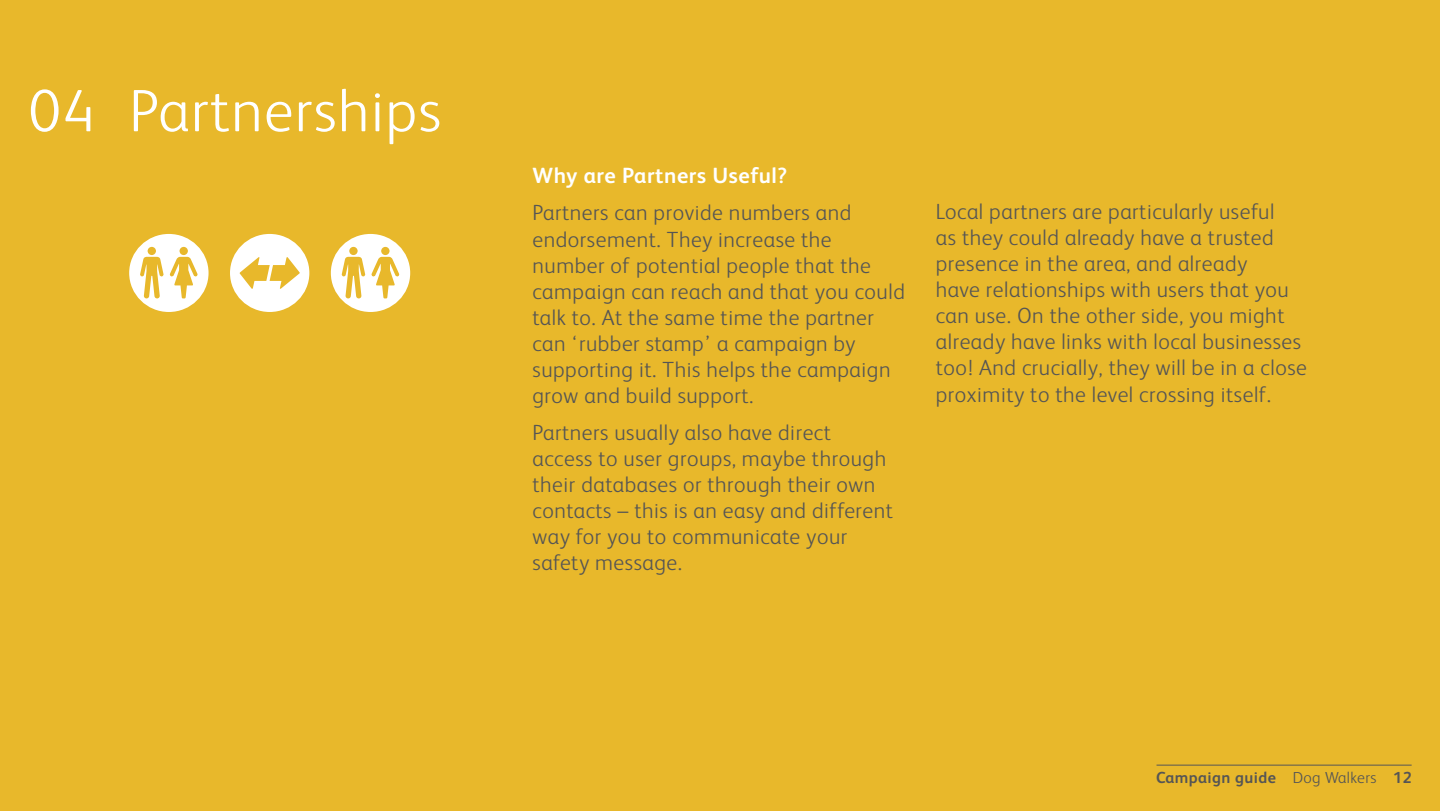
<style>
.page{position:relative;width:1440px;height:811px;background:#e8b82b}
.page>*{position:absolute;margin:0;border:0;box-sizing:border-box;transform-origin:0 0}
.t1{font:300 60px "FS Albert";letter-spacing:.025em;color:#fff}
.t2{font:300 22px/26px "FS Albert";letter-spacing:.025em;color:#555}
.t3{font:700 22px "FS Albert";letter-spacing:.025em;color:#fff}
.t4{font:700 16px "FS Albert";letter-spacing:.025em;color:#555}
.s1{font-weight:300}
</style>
<div class="page">
<svg style="left:129px;top:234px;width:80px;height:78px"></svg>
<svg style="left:331px;top:234px;width:79px;height:78px"></svg>
<svg style="left:230px;top:234px;width:79px;height:78px"></svg>
<hr style="left:1157px;top:764px;width:255px;height:1px;background:#555">
<h1 class="t1" style="left:28px;top:71px;width:414px">04 Partnerships</h1>
<p class="t3" style="left:533px;top:161px;width:256px">Why are Partners Useful?</p>
<p class="t2" style="left:533px;top:199px;width:374px">Partners can provide numbers and endorsement. They increase the number of potential people that the campaign can reach and that you could talk to. At the same time the partner can ‘rubber stamp’ a campaign by supporting it. This helps the campaign grow and build support.</p>
<p class="t2" style="left:533px;top:418px;width:362px">Partners usually also have direct access to user groups, maybe through their databases or through their own contacts – this is an easy and different way for you to communicate your safety message.</p>
<p class="t2" style="left:936px;top:198px;width:373px">Local partners are particularly useful<br>as they could already have a trusted presence in the area, and already<br>have relationships with users that you can use. On the other side, you might already have links with local businesses too! And crucially, they will be in a close proximity to the level crossing itself.</p>
<p class="t4" style="left:1156px;top:766px;width:257px">Campaign guide <span class="s1">Dog Walkers</span> 12</p>
</div>
